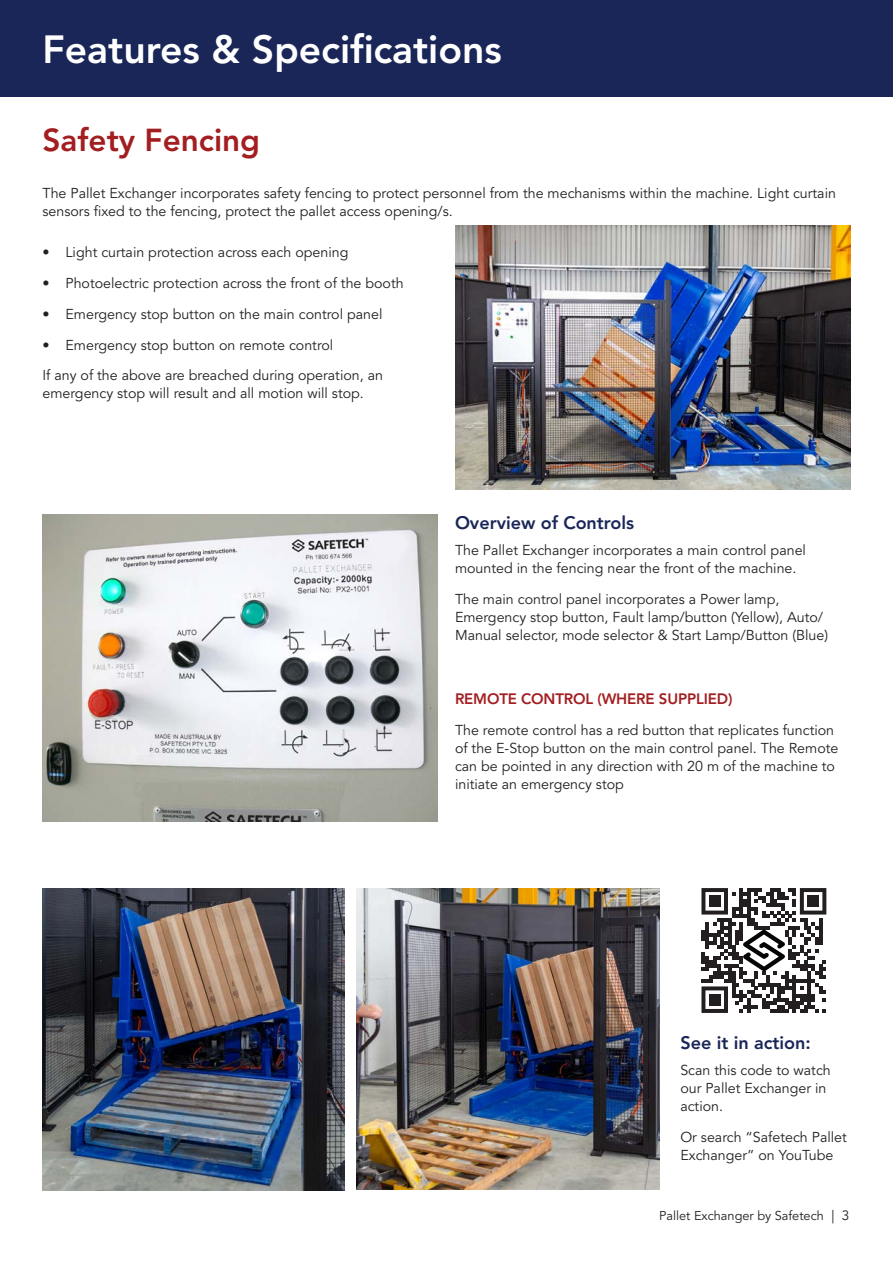
<style>
.page{position:relative;width:893px;height:1263px;background:#fff}
.page>*{position:absolute;margin:0;border:0;box-sizing:border-box;transform-origin:0 0}
.Heading_1_White{font:800 39px "Avenir LT Std";color:#fff}
.Heading_1_red{font:800 31.5px "Avenir LT Std";color:#a31e21}
.Heading_2-blue{font:800 18px "Avenir LT Std";color:#1a2657}
.Heading_3-_red_all_c{font:800 15px "Avenir LT Std";letter-spacing:-.01em;color:#a31e21}
.Body_text{font:14.25px/18px "Avenir LT Std";color:#231f20}
.t1{font:12.75px "Avenir LT Std";color:#231f20}
.s1{font-size:13.5px}
</style>
<div class="page">
<div style="left:0;top:0;width:893px;height:97px;background:#1a2657"></div>
<svg style="left:701px;top:888px;width:125px;height:125px"></svg>
<img style="left:357px;top:888px;width:302px;height:301px">
<img style="left:43px;top:888px;width:302px;height:302px">
<img style="left:455px;top:226px;width:395px;height:263px">
<img style="left:43px;top:514px;width:395px;height:308px">
<p class="Heading_1_White" style="left:43px;top:26px;width:461px">Features &amp; Specifications</p>
<p class="Heading_1_red" style="left:43px;top:122px;width:219px">Safety Fencing</p>
<p class="Body_text" style="left:43px;top:184px;width:795px">The Pallet Exchanger incorporates safety fencing to protect personnel from the mechanisms within the machine. Light curtain sensors fixed to the fencing, protect the pallet access opening/s.</p>
<p class="Body_text" style="left:43px;top:244px;width:307px">• Light curtain protection across each opening</p>
<p class="Body_text" style="left:43px;top:275px;width:363px">• Photoelectric protection across the front of the booth</p>
<p class="Body_text" style="left:43px;top:305px;width:341px">• Emergency stop button on the main control panel</p>
<p class="Body_text" style="left:43px;top:336px;width:292px">• Emergency stop button on remote control</p>
<p class="Body_text" style="left:43px;top:367px;width:342px">If any of the above are breached during operation, an emergency stop will result and all motion will stop.</p>
<p class="Heading_2-blue" style="left:455px;top:512px;width:181px">Overview of Controls</p>
<p class="Body_text" style="left:455px;top:542px;width:352px">The Pallet Exchanger incorporates a main control panel mounted in the fencing near the front of the machine.</p>
<p class="Body_text" style="left:455px;top:591px;width:375px">The main control panel incorporates a Power lamp,<br>Emergency stop button, Fault lamp/button (Yellow), Auto/<br>Manual selector, mode selector &amp; Start Lamp/Button (Blue)</p>
<p class="Heading_3-_red_all_c" style="left:455px;top:690px;width:279px">REMOTE CONTROL (WHERE SUPPLIED)</p>
<p class="Body_text" style="left:455px;top:721px;width:385px">The remote control has a red button that replicates function of the E-Stop button on the main control panel. The Remote can be pointed in any direction with 20 m of the machine to initiate an emergency stop</p>
<p class="Heading_2-blue" style="left:680px;top:1032px;width:132px">See it in action:</p>
<p class="Body_text" style="left:680px;top:1062px;width:152px">Scan this code to watch our Pallet Exchanger in action.</p>
<p class="Body_text" style="left:680px;top:1128px;width:168px">Or search “Safetech Pallet<br>Exchanger” on YouTube</p>
<p class="t1" style="left:659px;top:1209px;width:192px">Pallet Exchanger by Safetech <span class="s1">| 3</span></p>
</div>
